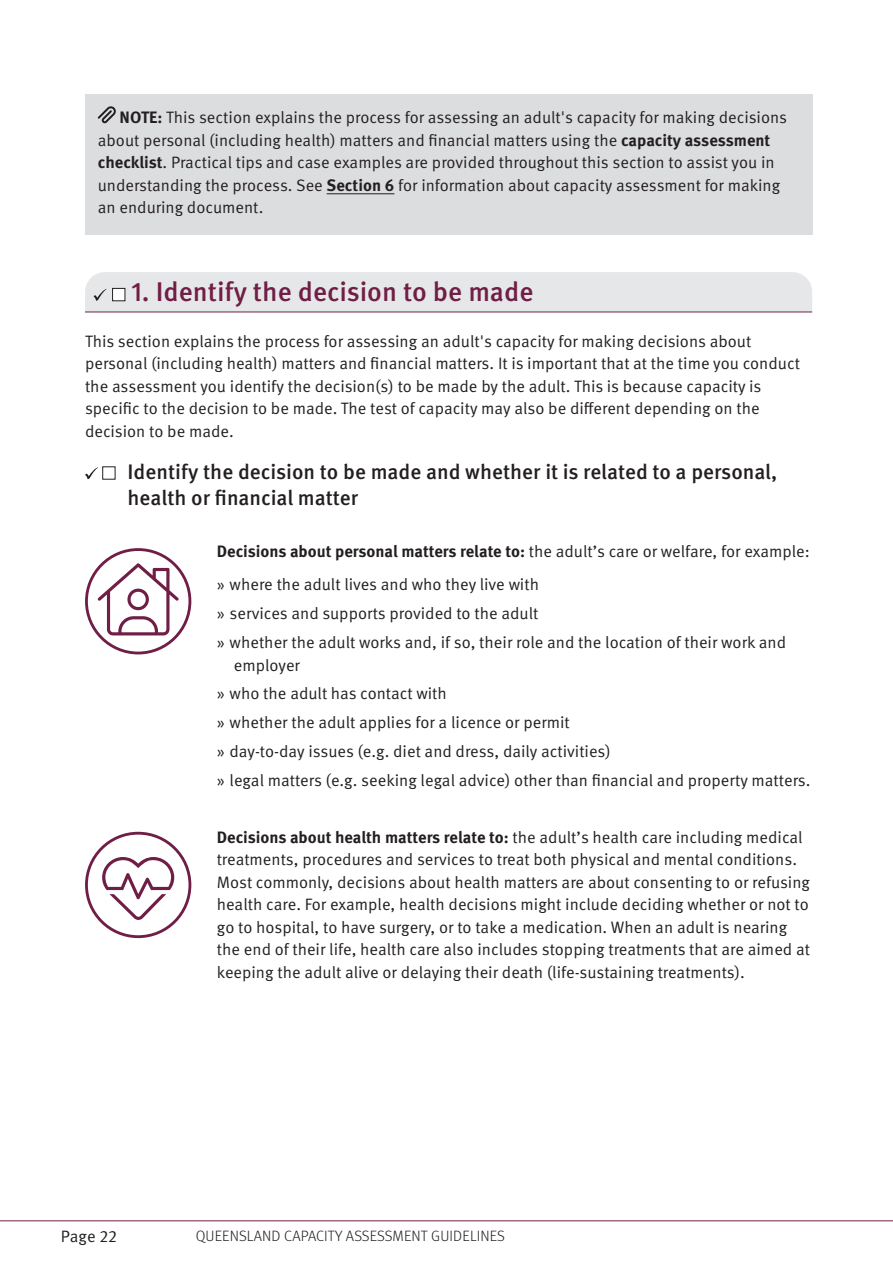
<style>
.page{position:relative;width:893px;height:1263px;background:#fff}
.page>*{position:absolute;margin:0;border:0;box-sizing:border-box;transform-origin:0 0}
.Heading_2_-_checklis{font:500 27px "Meta Pro";color:#701e45}
.Heading_3_-_checklis{font:500 21px/25.5px "Meta Pro";color:#231f20}
.Body_Copy{font:16.5px/22.5px "Meta Pro Norm";color:#231f20}
.Note_text_bottom{font:16.5px/22.5px "Meta Pro Norm";color:#231f20}
.Body_Copy-2{font:700 16.5px "Meta Pro";color:#231f20}
.t1{font:300 15px "Meta Pro";letter-spacing:.01em;color:#231f20}
.s1{font-family:"Meta Pro";font-weight:700}
.s2{font-family:"Meta Pro Norm";font-weight:400}
</style>
<div class="page">
<hr style="left:0;top:1220px;width:893px;height:1px;background:#701e45">
<div style="left:85px;top:94px;width:727px;height:140px;background:#dcdddf"></div>
<hr style="left:327px;top:194px;width:67px;height:1px;background:#231f20">
<hr style="left:85px;top:312px;width:727px;height:1px;background:#701e45">
<svg style="left:98px;top:106px;width:18px;height:17px"></svg>
<div style="left:85px;top:272px;width:727px;height:40px;background:#e6e7e9"></div>
<div style="left:113px;top:288px;width:12px;height:13px;background:#fff"></div>
<div style="left:112px;top:288px;width:13px;height:13px;border:1px solid #231f20"></div>
<svg style="left:85px;top:467px;width:13px;height:12px"></svg>
<svg style="left:85px;top:548px;width:106px;height:106px"></svg>
<svg style="left:85px;top:832px;width:106px;height:106px"></svg>
<p class="Note_text_bottom" style="left:98px;top:105px;width:691px;text-indent:22px"><span class="s1">NOTE:</span> This section explains the process for assessing an adult's capacity for making decisions about personal (including health) matters and financial matters using the <span class="s1">capacity assessment checklist</span>. Practical tips and case examples are provided throughout this section to assist you in understanding the process. See <span class="s1">Section 6</span> for information about capacity assessment for making an enduring document.</p>
<h2 class="Heading_2_-_checklis" style="left:131px;top:271px;width:404px">1. Identify the decision to be made</h2>
<p class="Body_Copy" style="left:85px;top:329px;width:717px">This section explains the process for assessing an adult's capacity for making decisions about personal (including health) matters and financial matters. It is important that at the time you conduct the assessment you identify the decision(s) to be made by the adult. This is because capacity is specific to the decision to be made. The test of capacity may also be different depending on the decision to be made.</p>
<h3 class="Heading_3_-_checklis" style="left:128px;top:458px;width:651px">Identify the decision to be made and whether it is related to a personal, health or financial matter</h3>
<p class="Body_Copy-2" style="left:217px;top:538px;width:594px">Decisions about personal matters relate to: <span class="s2">the adult’s care or welfare, for example:</span></p>
<p class="Body_Copy" style="left:217px;top:572px;width:324px">» where the adult lives and who they live with</p>
<p class="Body_Copy" style="left:217px;top:601px;width:323px">» services and supports provided to the adult</p>
<p class="Body_Copy" style="left:234px;top:630px;width:554px;text-indent:-17px">» whether the adult works and, if so, their role and the location of their work and employer</p>
<p class="Body_Copy" style="left:217px;top:681px;width:232px">» who the adult has contact with</p>
<p class="Body_Copy" style="left:217px;top:710px;width:354px">» whether the adult applies for a licence or permit</p>
<p class="Body_Copy" style="left:217px;top:739px;width:396px">» day-to-day issues (e.g. diet and dress, daily activities)</p>
<p class="Body_Copy" style="left:217px;top:768px;width:595px">» legal matters (e.g. seeking legal advice) other than financial and property matters.</p>
<p class="Body_Copy" style="left:217px;top:824px;width:595px"><span class="s1">Decisions about health matters relate to:</span> the adult’s health care including medical treatments, procedures and services to treat both physical and mental conditions.<br>Most commonly, decisions about health matters are about consenting to or refusing health care. For example, health decisions might include deciding whether or not to go to hospital, to have surgery, or to take a medication. When an adult is nearing the end of their life, health care also includes stopping treatments that are aimed at keeping the adult alive or delaying their death (life‑sustaining treatments).</p>
<p class="Body_Copy" style="left:61px;top:1224px;width:58px">Page 22</p>
<p class="t1" style="left:196px;top:1225px;width:311px">QUEENSLAND CAPACITY ASSESSMENT GUIDELINES</p>
</div>
